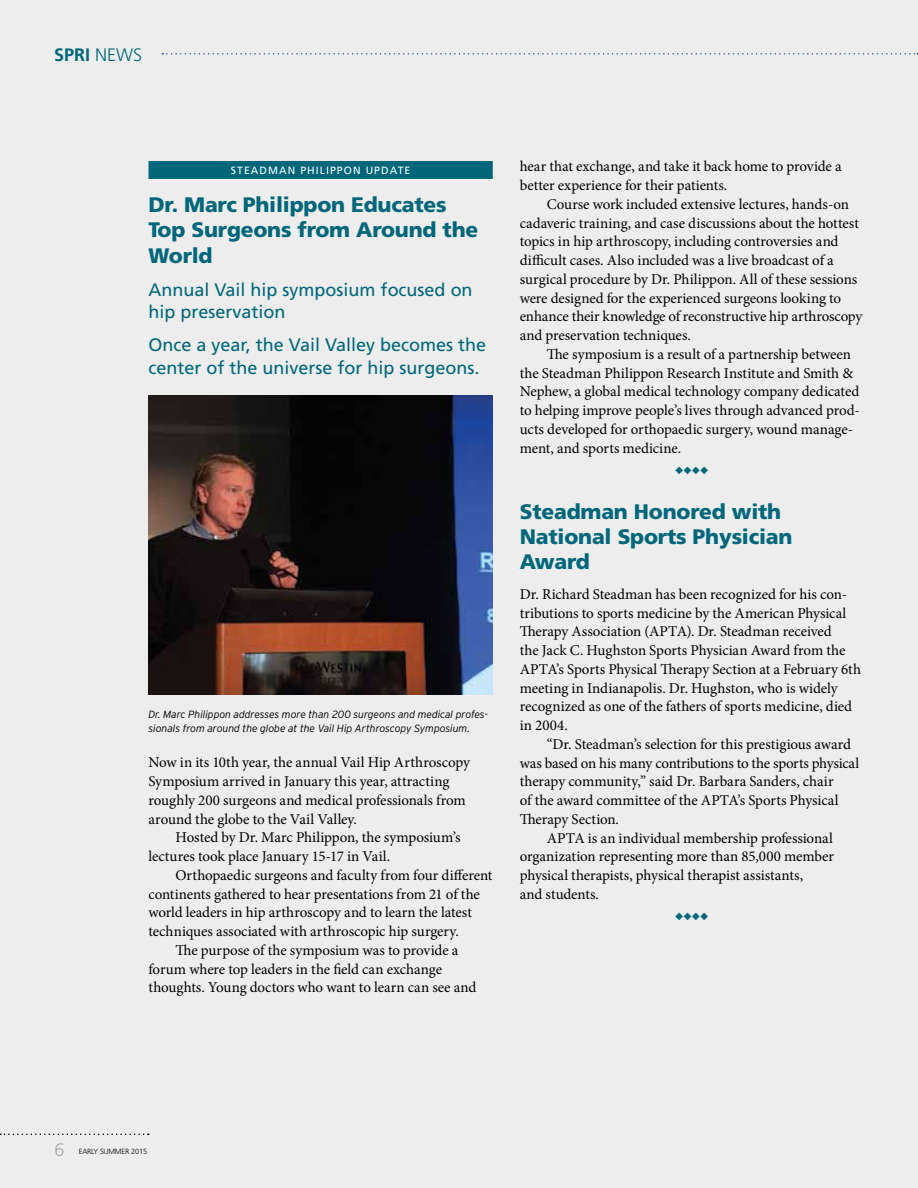
<style>
.page{position:relative;width:918px;height:1188px;background:#ededee}
.page>*{position:absolute;margin:0;border:0;box-sizing:border-box;transform-origin:0 0}
.t1{font:900 21px/25.5px "Frutiger";letter-spacing:-.01em;color:#00677a}
.t2{font:18px/22.5px "Frutiger";color:#00677a}
.t3{font:700 18px "Frutiger";color:#00677a}
.t4{font:300 18px "Frutiger";color:#a5a7aa}
.t5{font:15px/18.8px "Minion Pro";letter-spacing:-.005em;color:#000}
.t6{font:italic 300 10.5px/13.5px "Interstate";letter-spacing:-.01em;color:#000}
.t7{font:10.5px "Frutiger";letter-spacing:.1em;color:#fff}
.t8{font:10.5px "Zapf Dingbats ITC";color:#00677a}
.t9{font:300 7.5px "Frutiger";letter-spacing:-.02em;color:#000}
.s1{font-weight:300}
</style>
<div class="page">
<svg style="left:162px;top:53px;width:756px;height:2px"></svg>
<svg style="left:0;top:1134px;width:149px;height:1px"></svg>
<div style="left:148px;top:161px;width:345px;height:18px;background:#00677a"></div>
<img style="left:148px;top:395px;width:345px;height:299px">
<p class="t3" style="left:54px;top:44px;width:90px">SPRI <span class="s1">NEWS</span></p>
<p class="t7" style="left:231px;top:164px;width:16px">Steadman</p>
<p class="t7" style="left:300px;top:164px;width:82px">Phi lippon Update</p>
<h1 class="t1" style="left:148px;top:191px;width:331px">Dr. Marc Philippon Educates<br>Top Surgeons from Around the<br>World</h1>
<p class="t2" style="left:148px;top:278px;width:326px">Annual Vail hip symposium focused on hip preservation</p>
<p class="t2" style="left:148px;top:334px;width:339px">Once a year, the Vail Valley becomes the center of the universe for hip surgeons.</p>
<p class="t6" style="left:148px;top:707px;width:341px">Dr. Marc Philippon addresses more than 200 surgeons and medical profes&shy;sionals from around the globe at the Vail Hip Arthroscopy Symposium.</p>
<p class="t5" style="left:148px;top:753px;width:323px">Now in its 10th year, the annual Vail Hip Arthroscopy Symposium arrived in January this year, attracting roughly 200 surgeons and medical professionals from around the globe to the Vail Valley.</p>
<p class="t5" style="left:148px;top:828px;width:314px;text-indent:27px">Hosted by Dr. Marc Philippon, the symposium’s lectures took place January 15-17 in Vail.</p>
<p class="t5" style="left:176px;top:866px;width:318px">Orthopaedic surgeons and faculty from four different</p>
<p class="t5" style="left:148px;top:885px;width:333px">continents gathered to hear presentations from 21 of the</p>
<p class="t5" style="left:148px;top:903px;width:325px">world leaders in hip arthroscopy and to learn the latest</p>
<p class="t5" style="left:148px;top:922px;width:312px">techniques associated with arthroscopic hip surgery.</p>
<p class="t5" style="left:176px;top:941px;width:284px">The purpose of the symposium was to provide a</p>
<p class="t5" style="left:148px;top:960px;width:295px">forum where top leaders in the field can exchange</p>
<p class="t5" style="left:148px;top:978px;width:329px">thoughts. Young doctors who want to learn can see and</p>
<p class="t5" style="left:520px;top:157px;width:323px">hear that exchange, and take it back home to provide a better experience for their patients.</p>
<p class="t5" style="left:520px;top:195px;width:344px;text-indent:27px">Course work included extensive lectures, hands-on cadaveric training, and case discussions about the hottest topics in hip arthroscopy, including controversies and difficult cases. Also included was a live broadcast of a surgical procedure by Dr. Philippon. All of these sessions were designed for the experienced surgeons looking to enhance their knowledge of reconstructive hip arthroscopy and preservation techniques.</p>
<p class="t5" style="left:520px;top:345px;width:341px;text-indent:27px">The symposium is a result of a partnership between the Steadman Philippon Research Institute and Smith &amp; Nephew, a global medical technology company dedicated to helping improve people’s lives through advanced prod&shy;ucts developed for orthopaedic surgery, wound manage&shy;ment, and sports medicine.</p>
<p class="t8" style="left:675px;top:466px;width:35px">◆◆◆◆</p>
<h1 class="t1" style="left:520px;top:498px;width:274px">Steadman Honored with<br>National Sports Physician<br>Award</h1>
<p class="t5" style="left:520px;top:585px;width:343px">Dr. Richard Steadman has been recognized for his con&shy;tributions to sports medicine by the American Physical Therapy Association (APTA). Dr. Steadman received<br>the Jack C. Hughston Sports Physician Award from the APTA’s Sports Physical Therapy Section at a February 6th meeting in Indianapolis. Dr. Hughston, who is widely recognized as one of the fathers of sports medicine, died in 2004.</p>
<p class="t5" style="left:547px;top:735px;width:306px">“Dr. Steadman’s selection for this prestigious award</p>
<p class="t5" style="left:520px;top:753px;width:341px">was based on his many contributions to the sports physical</p>
<p class="t5" style="left:520px;top:772px;width:315px">therapy community,” said Dr. Barbara Sanders, chair</p>
<p class="t5" style="left:520px;top:791px;width:320px">of the award committee of the APTA’s Sports Physical</p>
<p class="t5" style="left:520px;top:810px;width:101px">Therapy Section.</p>
<p class="t5" style="left:547px;top:828px;width:288px">APTA is an individual membership professional</p>
<p class="t5" style="left:520px;top:847px;width:316px">organization representing more than 85,000 member</p>
<p class="t5" style="left:520px;top:866px;width:285px">physical therapists, physical therapist assistants,</p>
<p class="t5" style="left:520px;top:885px;width:81px">and students.</p>
<p class="t8" style="left:675px;top:912px;width:35px">◆◆◆◆</p>
<p class="t4" style="left:55px;top:1139px;width:12px">6</p>
<p class="t9" style="left:79px;top:1147px;width:70px">EARLY SUMMER 2015</p>
</div>
